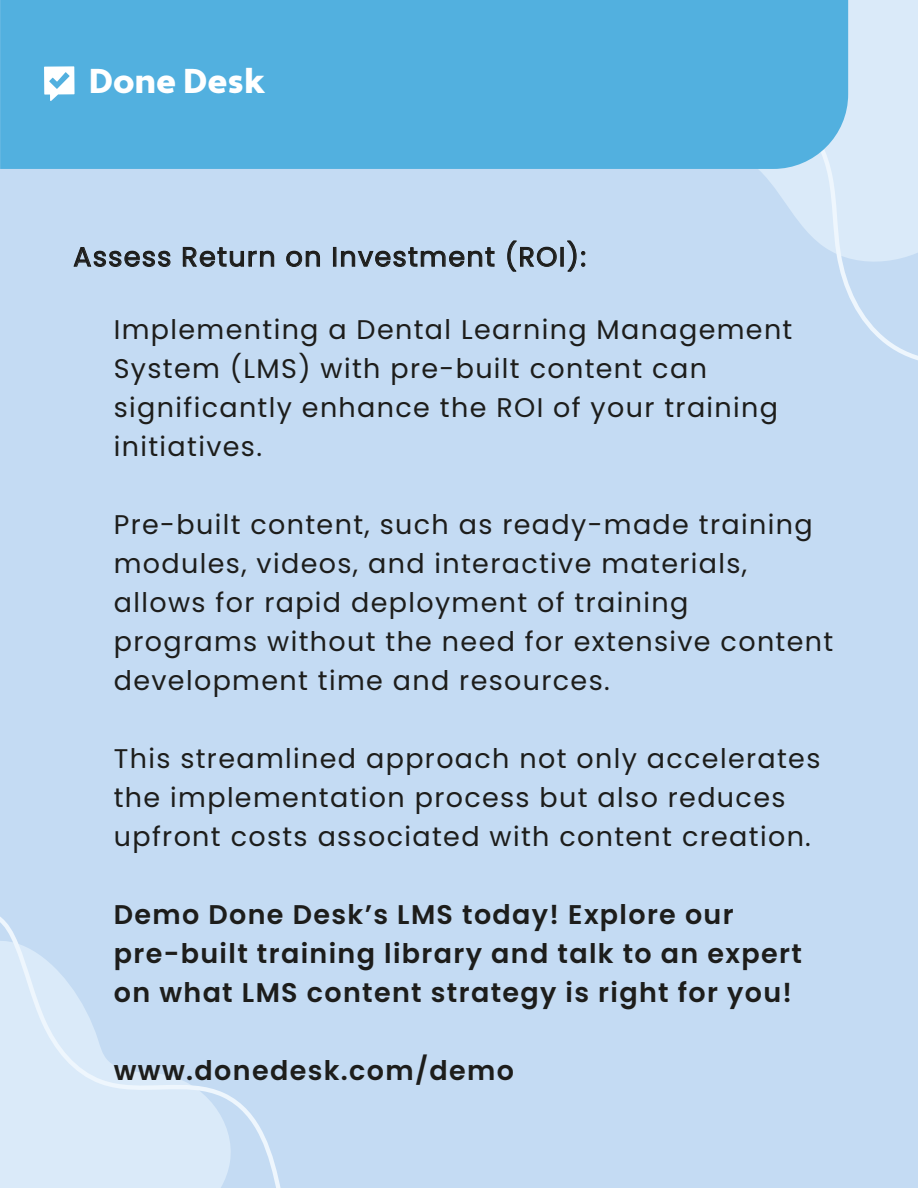
<style>
.page{position:relative;width:918px;height:1188px;background:#c4dbf3}
.page>*{position:absolute;margin:0;border:0;box-sizing:border-box;transform-origin:0 0}
.t1{font:900 34.5px "Apertura";color:#fff}
.t2{font:27px/39px "Poppins";letter-spacing:.05em;color:#1d1d1b}
.t3{font:600 27px/39px "Poppins";letter-spacing:.05em;color:#1d1d1b}
</style>
<div class="page">
<svg style="left:0;top:917px;width:281px;height:271px"></svg>
<svg style="left:759px;top:0;width:159px;height:360px"></svg>
<div style="left:0;top:0;width:848px;height:169px;background:#52b0df"></div>
<svg style="left:44px;top:66px;width:31px;height:35px"></svg>
<svg style="left:73px;top:247px;width:98px;height:20px"></svg>
<svg style="left:183px;top:247px;width:91px;height:20px"></svg>
<svg style="left:286px;top:250px;width:34px;height:17px"></svg>
<div style="left:333px;top:247px;width:3px;height:20px;border:1px solid #1d1d1b"></div>
<svg style="left:341px;top:247px;width:154px;height:20px"></svg>
<svg style="left:507px;top:240px;width:50px;height:32px"></svg>
<div style="left:560px;top:247px;width:4px;height:20px;border:1px solid #1d1d1b"></div>
<svg style="left:567px;top:240px;width:18px;height:32px"></svg>
<p class="t1" style="left:89px;top:60px;width:178px">Done Desk</p>
<p class="t2" style="left:73px;top:237px;width:514px">Assess Return on Investment (ROI):</p>
<p class="t2" style="left:114px;top:310px;width:680px">Implementing a Dental Learning Management System (LMS) with pre-built content can significantly enhance the ROI of your training initiatives.</p>
<p class="t2" style="left:114px;top:505px;width:721px">Pre-built content, such as ready-made training modules, videos, and interactive materials, allows for rapid deployment of training programs without the need for extensive content development time and resources.</p>
<p class="t2" style="left:114px;top:739px;width:708px">This streamlined approach not only accelerates the implementation process but also reduces upfront costs associated with content creation.</p>
<p class="t3" style="left:114px;top:895px;width:690px">Demo Done Desk’s LMS today! Explore our pre-built training library and talk to an expert on what LMS content strategy is right for you!</p>
<p class="t3" style="left:114px;top:1051px;width:402px">www.donedesk.com/demo</p>
</div>
